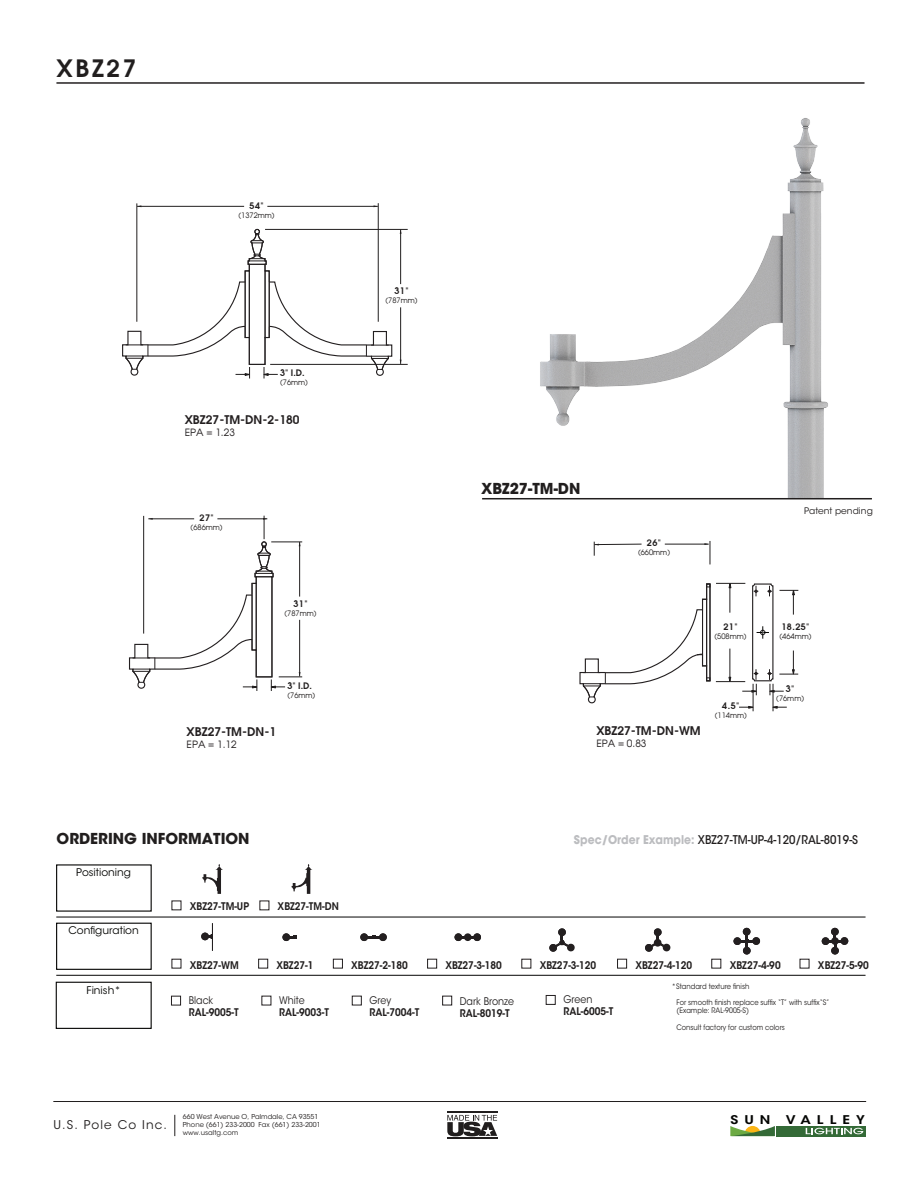
<style>
.page{position:relative;width:918px;height:1188px;background:#fff}
.page>*{position:absolute;margin:0;border:0;box-sizing:border-box;transform-origin:0 0}
.t1{font:600 24px "Avant Garde";letter-spacing:.11em;color:#211e1e}
.t2{font:700 15px "ITC Avant Garde Std";color:#211e1e}
.t3{font:500 12px "ITC Avant Garde Std";color:#211e1e;scale:.9 1}
.t4{font:600 12px "Avant Garde";color:#231f20}
.t5{font:12px "ITC Avant Garde Std";letter-spacing:.1em;color:#211e1e}
.t6{font:600 12px "ITC Avant Garde Std";letter-spacing:.435em;color:#040503;scale:1.17 1}
.t7{font:600 10.5px "ITC Avant Garde Std";color:#211e1e;scale:.9 1}
.t8{font:10.5px "ITC Avant Garde Std";color:#040503}
.t9{font:10.5px "ITC Avant Garde Std";color:#211e1e;scale:.9 1}
.t10{font:10.05px "Avant Garde";color:#231f20}
.t11{font:600 9px "Avant Garde";letter-spacing:.05em;color:#211e1e}
.t12{font:9px "ITC Avant Garde Std";color:#211e1e}
.t13{font:7.5px/16.2px "ITC Avant Garde Std";color:#211e1e;scale:.9 1}
.t14{font:7.5px "Avant Garde";color:#211e1e}
.t15{font:6.75px/8.1px "ITC Avant Garde Std";color:#211e1e}
.s1{font-weight:700;color:#bcbdc0}
</style>
<div class="page">
<hr style="left:665px;top:544px;width:44px;height:1px;background:#211e1e">
<svg style="left:594px;top:542px;width:48px;height:14px"></svg>
<svg style="left:704px;top:541px;width:7px;height:23px"></svg>
<svg style="left:129px;top:516px;width:173px;height:175px"></svg>
<svg style="left:579px;top:582px;width:219px;height:129px"></svg>
<hr style="left:270px;top:364px;width:138px;height:1px;background:#211e1e">
<hr style="left:265px;top:229px;width:143px;height:1px;background:#211e1e">
<hr style="left:400px;top:229px;width:1px;height:55px;background:#211e1e">
<hr style="left:400px;top:307px;width:1px;height:57px;background:#211e1e">
<svg style="left:122px;top:203px;width:271px;height:176px"></svg>
<img style="left:540px;top:118px;width:288px;height:380px">
<hr style="left:482px;top:498px;width:390px;height:1px;background:#211e1e">
<hr style="left:56px;top:917px;width:810px;height:1px;background:#050504">
<svg style="left:292px;top:864px;width:20px;height:30px"></svg>
<div style="left:56px;top:923px;width:96px;height:47px;border:1px solid #050504"></div>
<div style="left:56px;top:982px;width:96px;height:47px;border:1px solid #050504"></div>
<hr style="left:56px;top:975px;width:810px;height:1px;background:#050504">
<svg style="left:209px;top:934px;width:4px;height:5px"></svg>
<div style="left:201px;top:933px;width:8px;height:7px;background:#231f20;border-radius:50%"></div>
<svg style="left:290px;top:935px;width:7px;height:4px"></svg>
<div style="left:282px;top:933px;width:8px;height:8px;background:#231f20;border-radius:50%"></div>
<div style="left:258px;top:959px;width:10px;height:9px;border:1px solid #231f20"></div>
<svg style="left:368px;top:935px;width:11px;height:4px"></svg>
<div style="left:379px;top:933px;width:8px;height:8px;background:#231f20;border-radius:50%"></div>
<div style="left:360px;top:933px;width:8px;height:8px;background:#231f20;border-radius:50%"></div>
<div style="left:333px;top:959px;width:10px;height:9px;border:1px solid #231f20"></div>
<div style="left:473px;top:933px;width:8px;height:8px;background:#231f20;border-radius:50%"></div>
<div style="left:464px;top:933px;width:8px;height:8px;background:#231f20;border-radius:50%"></div>
<div style="left:455px;top:933px;width:7px;height:8px;background:#231f20;border-radius:50%"></div>
<div style="left:427px;top:959px;width:10px;height:9px;border:1px solid #231f20"></div>
<div style="left:549px;top:944px;width:8px;height:8px;background:#231f20;border-radius:50%"></div>
<svg style="left:556px;top:928px;width:19px;height:24px"></svg>
<div style="left:645px;top:944px;width:8px;height:8px;background:#231f20;border-radius:50%"></div>
<svg style="left:651px;top:928px;width:20px;height:24px"></svg>
<div style="left:617px;top:959px;width:10px;height:9px;border:1px solid #231f20"></div>
<svg style="left:741px;top:936px;width:11px;height:11px"></svg>
<div style="left:733px;top:937px;width:8px;height:8px;background:#231f20;border-radius:50%"></div>
<div style="left:743px;top:947px;width:8px;height:8px;background:#231f20;border-radius:50%"></div>
<div style="left:752px;top:937px;width:8px;height:8px;background:#231f20;border-radius:50%"></div>
<div style="left:743px;top:928px;width:8px;height:8px;background:#231f20;border-radius:50%"></div>
<div style="left:711px;top:959px;width:10px;height:9px;border:1px solid #231f20"></div>
<svg style="left:829px;top:936px;width:12px;height:11px"></svg>
<div style="left:822px;top:937px;width:7px;height:8px;background:#231f20;border-radius:50%"></div>
<div style="left:831px;top:947px;width:8px;height:8px;background:#231f20;border-radius:50%"></div>
<div style="left:841px;top:937px;width:7px;height:8px;background:#231f20;border-radius:50%"></div>
<div style="left:831px;top:937px;width:8px;height:8px;background:#231f20;border-radius:50%"></div>
<div style="left:831px;top:928px;width:8px;height:8px;background:#231f20;border-radius:50%"></div>
<svg style="left:202px;top:864px;width:21px;height:30px"></svg>
<div style="left:442px;top:996px;width:10px;height:9px;background:#fff;border:1px solid #231f20"></div>
<div style="left:546px;top:995px;width:10px;height:10px;background:#fff;border:1px solid #231f20"></div>
<div style="left:352px;top:996px;width:10px;height:9px;background:#fff;border:1px solid #231f20"></div>
<div style="left:171px;top:996px;width:10px;height:9px;background:#fff;border:1px solid #231f20"></div>
<hr style="left:56px;top:82px;width:809px;height:2px;background:#231f20">
<hr style="left:53px;top:1101px;width:813px;height:1px;background:#211e1e">
<svg style="left:175px;top:1115px;width:1px;height:21px"></svg>
<div style="left:777px;top:1126px;width:89px;height:10px;background:#346a37"></div>
<svg style="left:730px;top:1126px;width:45px;height:10px"></svg>
<svg style="left:806px;top:1128px;width:57px;height:6px"></svg>
<hr style="left:447px;top:1112px;width:50px;height:1px;background:#211e1e">
<hr style="left:447px;top:1138px;width:50px;height:1px;background:#211e1e">
<svg style="left:447px;top:1115px;width:50px;height:21px"></svg>
<h1 class="t1" style="left:57px;top:53px;width:81px">XBZ27</h1>
<p class="t11" style="left:250px;top:199px;width:16px">54"</p>
<p class="t14" style="left:239px;top:210px;width:38px">(1372mm)</p>
<p class="t11" style="left:280px;top:367px;width:26px">3" I.D.</p>
<p class="t14" style="left:280px;top:378px;width:29px">(76mm)</p>
<p class="t4" style="left:185px;top:412px;width:116px">XBZ27-TM-DN-2-180</p>
<p class="t10" style="left:185px;top:426px;width:52px">EPA = 1.23</p>
<p class="t11" style="left:200px;top:512px;width:16px">27"</p>
<p class="t14" style="left:191px;top:523px;width:34px">(686mm)</p>
<p class="t11" style="left:293px;top:598px;width:16px">31"</p>
<p class="t14" style="left:285px;top:608px;width:34px">(787mm)</p>
<p class="t4" style="left:187px;top:723px;width:91px">XBZ27-TM-DN-1</p>
<p class="t10" style="left:187px;top:738px;width:52px">EPA = 1.12</p>
<p class="t11" style="left:287px;top:680px;width:26px">3" I.D.</p>
<p class="t14" style="left:287px;top:690px;width:29px">(76mm)</p>
<p class="t11" style="left:394px;top:285px;width:16px">31"</p>
<p class="t14" style="left:386px;top:296px;width:34px">(787mm)</p>
<h2 class="t2" style="left:481px;top:479px;width:101px">XBZ27-TM-DN</h2>
<p class="t11" style="left:647px;top:537px;width:16px">26"</p>
<p class="t14" style="left:638px;top:548px;width:34px">(660mm)</p>
<p class="t11" style="left:723px;top:620px;width:16px">21"</p>
<p class="t14" style="left:715px;top:631px;width:34px">(508mm)</p>
<p class="t4" style="left:596px;top:723px;width:106px">XBZ27-TM-DN-WM</p>
<p class="t10" style="left:596px;top:737px;width:52px">EPA = 0.83</p>
<p class="t11" style="left:722px;top:700px;width:19px">4.5"</p>
<p class="t14" style="left:715px;top:711px;width:34px">(114mm)</p>
<p class="t12" style="left:804px;top:505px;width:70px">Patent pending</p>
<p class="t11" style="left:781px;top:621px;width:30px">18.25"</p>
<p class="t14" style="left:779px;top:632px;width:34px">(464mm)</p>
<p class="t11" style="left:786px;top:683px;width:10px">3"</p>
<p class="t14" style="left:776px;top:694px;width:29px">(76mm)</p>
<h2 class="t2" style="left:57px;top:828px;width:195px">ORDERING INFORMATION</h2>
<p class="t3" style="left:574px;top:833px;width:317px"><span class="s1">Spec/Order Example:</span> XBZ27-TM-UP-4-120/RAL-8019-S</p>
<p class="t8" style="left:76px;top:866px;width:56px">Positioning</p>
<p class="t7" style="left:190px;top:900px;width:67px">XBZ27-TM-UP</p>
<p class="t7" style="left:278px;top:900px;width:69px">XBZ27-TM-DN</p>
<p class="t8" style="left:69px;top:924px;width:72px">Configuration</p>
<p class="t8" style="left:87px;top:984px;width:36px">Finish*</p>
<p class="t7" style="left:190px;top:958px;width:56px">XBZ27-WM</p>
<p class="t7" style="left:276px;top:958px;width:43px">XBZ27-1</p>
<p class="t7" style="left:351px;top:958px;width:64px">XBZ27-2-180</p>
<p class="t7" style="left:445px;top:958px;width:64px">XBZ27-3-180</p>
<p class="t7" style="left:540px;top:958px;width:64px">XBZ27-3-120</p>
<p class="t7" style="left:635px;top:958px;width:64px">XBZ27-4-120</p>
<p class="t7" style="left:730px;top:958px;width:58px">XBZ27-4-90</p>
<p class="t7" style="left:818px;top:958px;width:58px">XBZ27-5-90</p>
<p class="t9" style="left:460px;top:995px;width:62px">Dark Bronze</p>
<p class="t7" style="left:460px;top:1007px;width:57px">RAL-8019-T</p>
<p class="t13" style="left:676px;top:978px;width:171px;text-indent:-5px">*Standard texture finish<br>For smooth finish replace suffix “T” with suffix“S”</p>
<p class="t13" style="left:676px;top:1003px;width:122px">(Example: RAL-9005-S)<br>Consult factory for custom colors</p>
<p class="t9" style="left:563px;top:993px;width:34px">Green</p>
<p class="t9" style="left:189px;top:994px;width:29px">Black</p>
<p class="t9" style="left:370px;top:994px;width:26px">Grey</p>
<p class="t7" style="left:189px;top:1006px;width:57px">RAL-9005-T</p>
<p class="t9" style="left:279px;top:994px;width:30px">White</p>
<p class="t7" style="left:279px;top:1006px;width:57px">RAL-9003-T</p>
<p class="t7" style="left:370px;top:1006px;width:57px">RAL-7004-T</p>
<p class="t7" style="left:563px;top:1005px;width:57px">RAL-6005-T</p>
<p class="t5" style="left:53px;top:1117px;width:115px">U.S. Pole Co Inc.</p>
<p class="t15" style="left:183px;top:1113px;width:139px">660 West Avenue O, Palmdale, CA 93551<br>Phone (661) 233-2000 Fax (661) 233-2001 www.usaltg.com</p>
<p class="t6" style="left:730px;top:1112px;width:36px">SUN</p>
<p class="t6" style="left:786px;top:1112px;width:69px">VALLEY</p>
</div>
